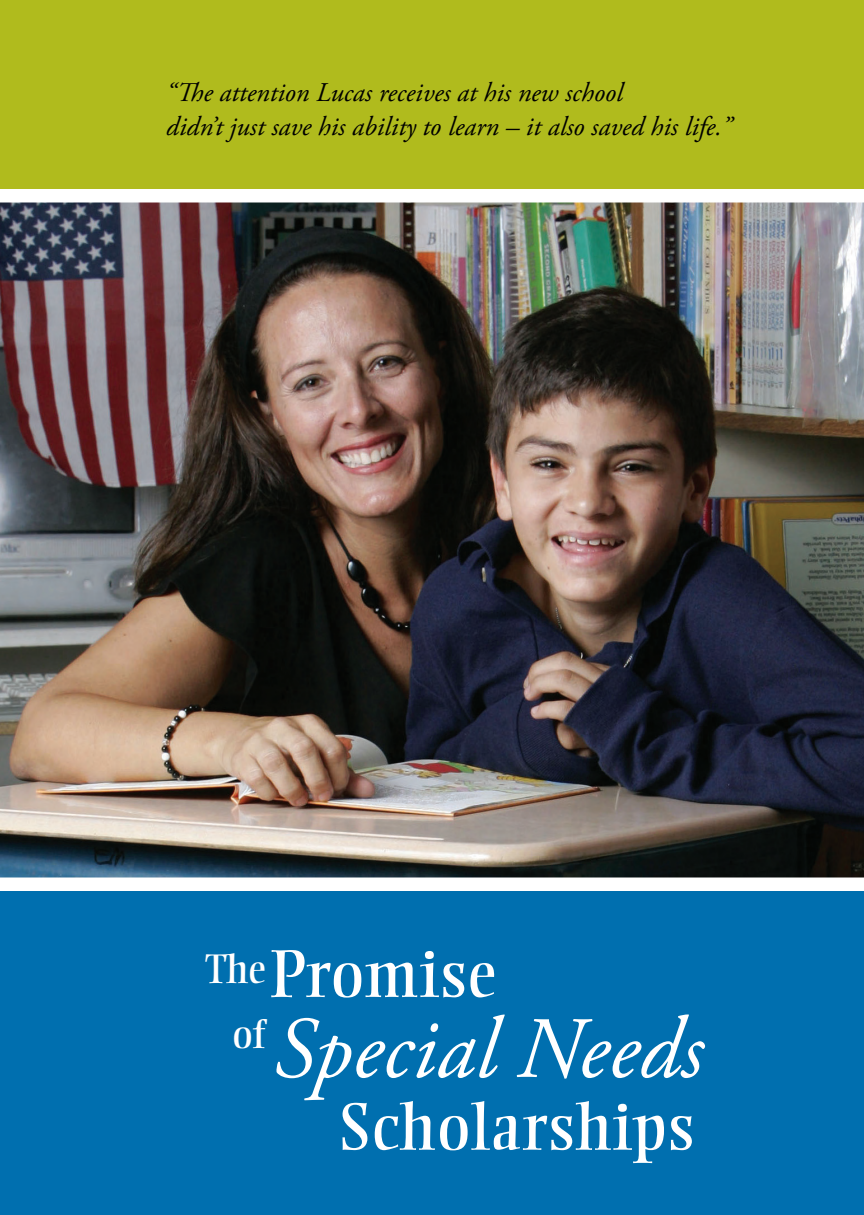
<style>
.page{position:relative;width:864px;height:1215px;background:#fff}
.page>*{position:absolute;margin:0;border:0;box-sizing:border-box;transform-origin:0 0}
.t1{font:italic 87.15px "Adobe Garamond Pro";color:#fff}
.t2{font:66.45px "Ellington";letter-spacing:.02em;color:#fff}
.t3{font:40.8px "Ellington";color:#fff}
.t4{font:italic 27px/34.5px "Adobe Garamond Pro";color:#000}
</style>
<div class="page">
<div style="left:0;top:0;width:864px;height:284px;background:#b0bb1d"></div>
<div style="left:0;top:830px;width:864px;height:385px;background:#006faf"></div>
<img style="left:0;top:202px;width:864px;height:676px">
<div style="left:0;top:189px;width:864px;height:13px;background:#fff"></div>
<div style="left:0;top:878px;width:864px;height:13px;background:#fff"></div>
<p class="t4" style="left:166px;top:76px;width:567px">“The attention Lucas receives at his new school<br>didn’t just save his ability to learn – it also saved his life.”</p>
<h2 class="t2" style="left:269px;top:937px;width:229px">Promise</h2>
<h3 class="t3" style="left:204px;top:946px;width:63px">The</h3>
<h3 class="t3" style="left:232px;top:1011px;width:35px">of</h3>
<h1 class="t1" style="left:273px;top:997px;width:431px">Special Needs</h1>
<h2 class="t2" style="left:338px;top:1090px;width:357px">Scholarships</h2>
</div>
